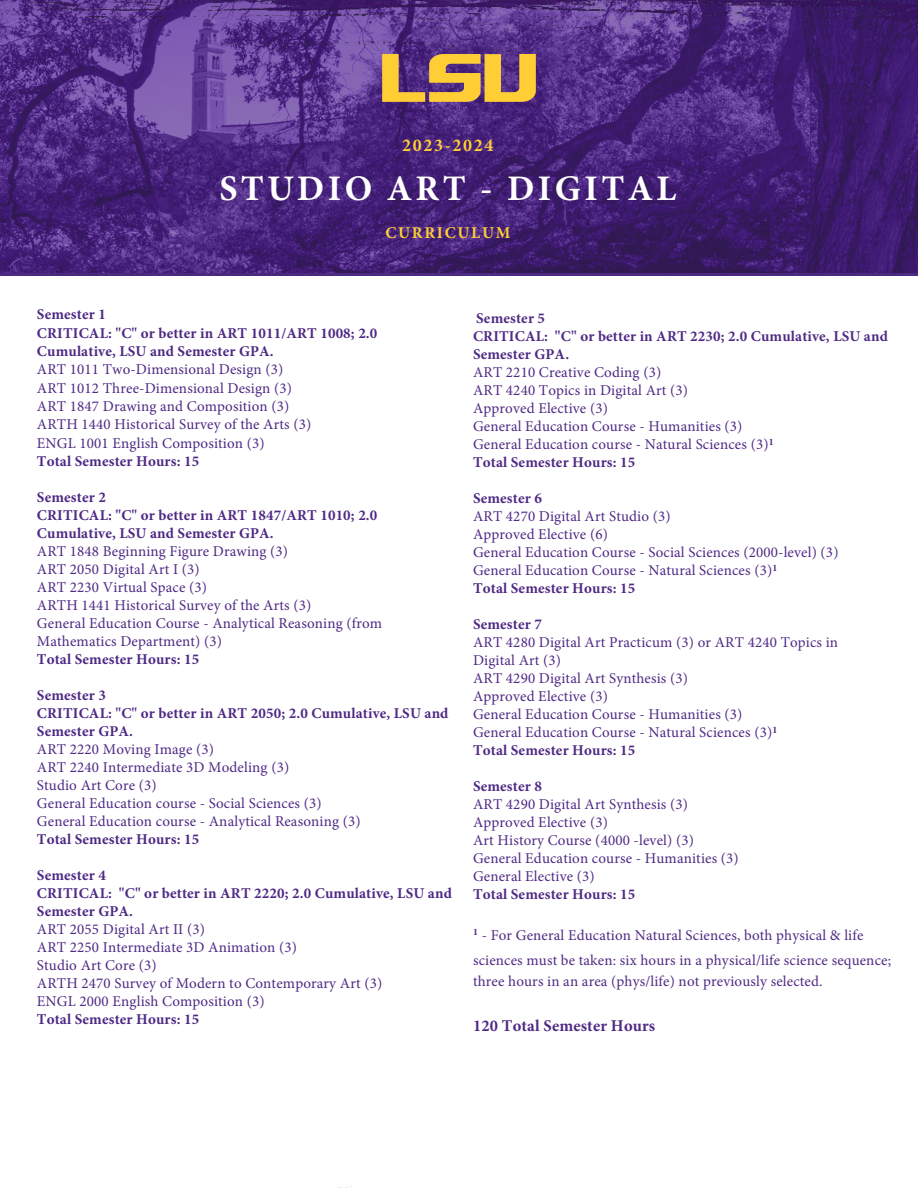
<style>
.page{position:relative;width:918px;height:1188px;background:#fff}
.page>*{position:absolute;margin:0;border:0;box-sizing:border-box;transform-origin:0 0}
.t1{font:700 36px "Minion Pro";letter-spacing:.095em;color:#fff}
.t2{font:700 18px "Minion Pro";letter-spacing:.09em;color:#ffce35}
.t3{font:700 16.5px "Minion Pro";letter-spacing:.01em;color:#4f2a84}
.t4{font:700 16.5px "Minion Pro";letter-spacing:.1em;color:#ffce35}
.t5{font:15px/18px "Minion Pro";letter-spacing:.01em;color:#4f2a84}
.t6{font:15px/18px "Minion Pro";letter-spacing:.01em;color:#4e2984}
.t7{font:700 15px/18px "Minion Pro";letter-spacing:.01em;color:#4e2984}
.t8{font:700 15px/18px "Minion Pro";letter-spacing:.01em;color:#4f2a84}
</style>
<div class="page">
<svg style="left:0;top:78px;width:918px;height:198px;background:#48267a"></svg>
<img style="left:0;top:0;width:918px;height:78px">
<svg style="left:382px;top:54px;width:154px;height:48px;background:#ba8e53"></svg>
<p class="t2" style="left:402px;top:132px;width:93px">2023-2024</p>
<p class="t1" style="left:219px;top:163px;width:458px">STUDIO ART - DIGITAL</p>
<p class="t4" style="left:385px;top:221px;width:126px">CURRICULUM</p>
<p class="t7" style="left:37px;top:305px;width:342px">Semester 1<br>CRITICAL: "C" or better in ART 1011/ART 1008; 2.0<br>Cumulative, LSU and Semester GPA.</p>
<p class="t6" style="left:37px;top:360px;width:276px">ART 1011 Two-Dimensional Design (3)<br>ART 1012 Three-Dimensional Design (3)<br>ART 1847 Drawing and Composition (3)<br>ARTH 1440 Historical Survey of the Arts (3)<br>ENGL 1001 English Composition (3)</p>
<p class="t7" style="left:37px;top:452px;width:164px">Total Semester Hours: 15</p>
<p class="t7" style="left:37px;top:488px;width:342px">Semester 2<br>CRITICAL: "C" or better in ART 1847/ART 1010; 2.0<br>Cumulative, LSU and Semester GPA.</p>
<p class="t6" style="left:37px;top:542px;width:253px">ART 1848 Beginning Figure Drawing (3)<br>ART 2050 Digital Art I (3)</p>
<p class="t6" style="left:37px;top:578px;width:172px">ART 2230 Virtual Space (3)</p>
<p class="t6" style="left:37px;top:596px;width:276px">ARTH 1441 Historical Survey of the Arts (3)</p>
<p class="t6" style="left:37px;top:614px;width:347px">General Education Course - Analytical Reasoning (from<br>Mathematics Department) (3)</p>
<p class="t7" style="left:37px;top:650px;width:164px">Total Semester Hours: 15</p>
<p class="t7" style="left:37px;top:686px;width:413px">Semester 3<br>CRITICAL: "C" or better in ART 2050; 2.0 Cumulative, LSU and<br>Semester GPA.</p>
<p class="t6" style="left:37px;top:740px;width:286px">ART 2220 Moving Image (3)<br>ART 2240 Intermediate 3D Modeling (3)<br>Studio Art Core (3)<br>General Education course - Social Sciences (3)</p>
<p class="t6" style="left:37px;top:812px;width:325px">General Education course - Analytical Reasoning (3)</p>
<p class="t7" style="left:37px;top:830px;width:164px">Total Semester Hours: 15</p>
<p class="t7" style="left:37px;top:866px;width:416px">Semester 4<br>CRITICAL: "C" or better in ART 2220; 2.0 Cumulative, LSU and<br>Semester GPA.</p>
<p class="t6" style="left:37px;top:920px;width:347px">ART 2055 Digital Art II (3)<br>ART 2250 Intermediate 3D Animation (3)<br>Studio Art Core (3)<br>ARTH 2470 Survey of Modern to Contemporary Art (3)</p>
<p class="t6" style="left:37px;top:992px;width:229px">ENGL 2000 English Composition (3)</p>
<p class="t7" style="left:37px;top:1010px;width:164px">Total Semester Hours: 15</p>
<p class="t8" style="left:473px;top:309px;width:416px">Semester 5<br>CRITICAL: "C" or better in ART 2230; 2.0 Cumulative, LSU and<br>Semester GPA.</p>
<p class="t5" style="left:473px;top:363px;width:271px">ART 2210 Creative Coding (3)<br>ART 4240 Topics in Digital Art (3)<br>Approved Elective (3)<br>General Education Course - Humanities (3)</p>
<p class="t5" style="left:473px;top:435px;width:302px">General Education course - Natural Sciences (3)<sup>1</sup></p>
<p class="t8" style="left:473px;top:453px;width:164px">Total Semester Hours: 15</p>
<p class="t8" style="left:473px;top:489px;width:70px">Semester 6</p>
<p class="t5" style="left:473px;top:507px;width:367px">ART 4270 Digital Art Studio (3)<br>Approved Elective (6)<br>General Education Course - Social Sciences (2000-level) (3)<br>General Education Course - Natural Sciences (3)<sup>1</sup></p>
<p class="t8" style="left:473px;top:579px;width:164px">Total Semester Hours: 15</p>
<p class="t8" style="left:473px;top:615px;width:70px">Semester 7</p>
<p class="t5" style="left:473px;top:633px;width:367px">ART 4280 Digital Art Practicum (3) or ART 4240 Topics in<br>Digital Art (3)<br>ART 4290 Digital Art Synthesis (3)<br>Approved Elective (3)</p>
<p class="t5" style="left:473px;top:705px;width:306px">General Education Course - Humanities (3)<br>General Education Course - Natural Sciences (3)<sup>1</sup></p>
<p class="t8" style="left:473px;top:741px;width:164px">Total Semester Hours: 15</p>
<p class="t8" style="left:473px;top:777px;width:70px">Semester 8</p>
<p class="t5" style="left:473px;top:795px;width:222px">ART 4290 Digital Art Synthesis (3)<br>Approved Elective (3)<br>Art History Course (4000 -level) (3)</p>
<p class="t5" style="left:473px;top:849px;width:267px">General Education course - Humanities (3)<br>General Elective (3)</p>
<p class="t8" style="left:473px;top:885px;width:164px">Total Semester Hours: 15</p>
<p class="t5" style="left:473px;top:923px;width:420px;line-height:24.9px"><sup>1</sup> - For General Education Natural Sciences, both physical &amp; life sciences must be taken: six hours in a physical/life science sequence;</p>
<p class="t5" style="left:473px;top:973px;width:351px">three hours in an area (phys/life) not previously selected.</p>
<p class="t3" style="left:473px;top:1014px;width:184px">120 Total Semester Hours</p>
</div>
